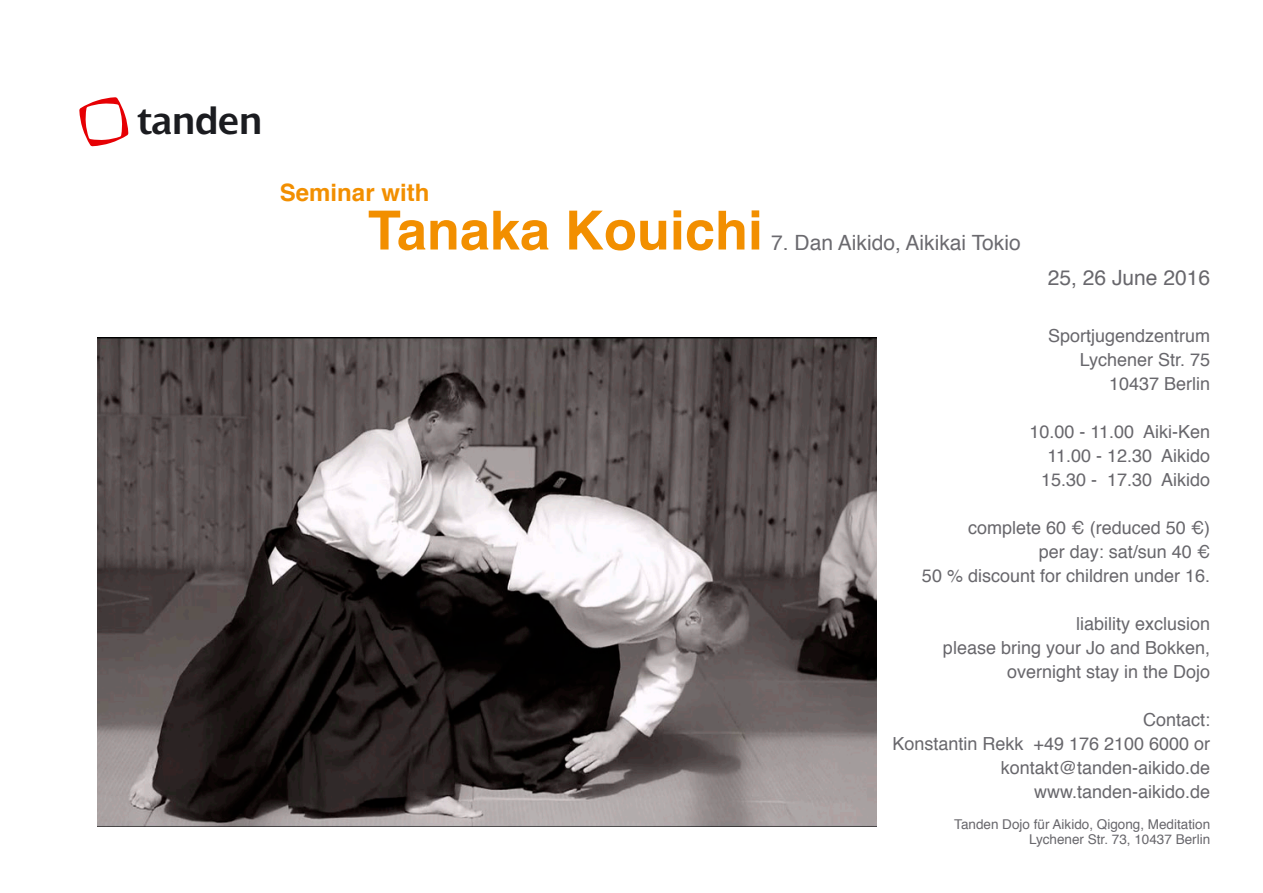
<style>
.page{position:relative;width:1263px;height:893px;background:#fff}
.page>*{position:absolute;margin:0;border:0;box-sizing:border-box;transform-origin:0 0}
.t1{font:700 54px "Helvetica";color:#f28f00}
.t2{font:600 39.6px "Dialog";color:#1b1c20}
.t3{font:700 24px "Helvetica";color:#f28f00}
.t4{font:21px "Helvetica";color:#6b6a6f}
.t5{font:21px "Helvetica";color:#68676c}
.t6{font:18px/24px "Helvetica";color:#68676c;text-align:right}
.t7{font:13.5px/15px "Helvetica";color:#68676c;text-align:right}
</style>
<div class="page">
<img style="left:98px;top:338px;width:778px;height:488px">
<svg style="left:79px;top:97px;width:49px;height:49px"></svg>
<h2 class="t2" style="left:138px;top:100px;width:126px">tanden</h2>
<h3 class="t3" style="left:280px;top:173px;width:151px">Seminar with</h3>
<h1 class="t1" style="left:368px;top:187px;width:397px">Tanaka Kouichi</h1>
<p class="t4" style="left:771px;top:226px;width:251px">7. Dan Aikido, Aikikai Tokio</p>
<p class="t5" style="left:1048px;top:261px;width:164px">25, 26 June 2016</p>
<p class="t6" style="left:1048px;top:324px;width:164px">Sportjugendzentrum<br>Lychener Str. 75<br>10437 Berlin</p>
<p class="t6" style="left:1029px;top:420px;width:182px">10.00 - 11.00 Aiki-Ken<br>11.00 - 12.30 Aikido<br>15.30 - 17.30 Aikido</p>
<p class="t6" style="left:922px;top:516px;width:290px">complete 60 € (reduced 50 €)<br>per day: sat/sun 40 €<br>50 % discount for children under 16.</p>
<p class="t6" style="left:943px;top:612px;width:269px">liability exclusion<br>please bring your Jo and Bokken, overnight stay in the Dojo</p>
<p class="t6" style="left:892px;top:708px;width:319px">Contact:<br>Konstantin Rekk +49 176 2100 6000 or kontakt@tanden-aikido.de www.tanden-aikido.de</p>
<p class="t7" style="left:954px;top:817px;width:257px">Tanden Dojo für Aikido, Qigong, Meditation<br>Lychener Str. 73, 10437 Berlin</p>
</div>
